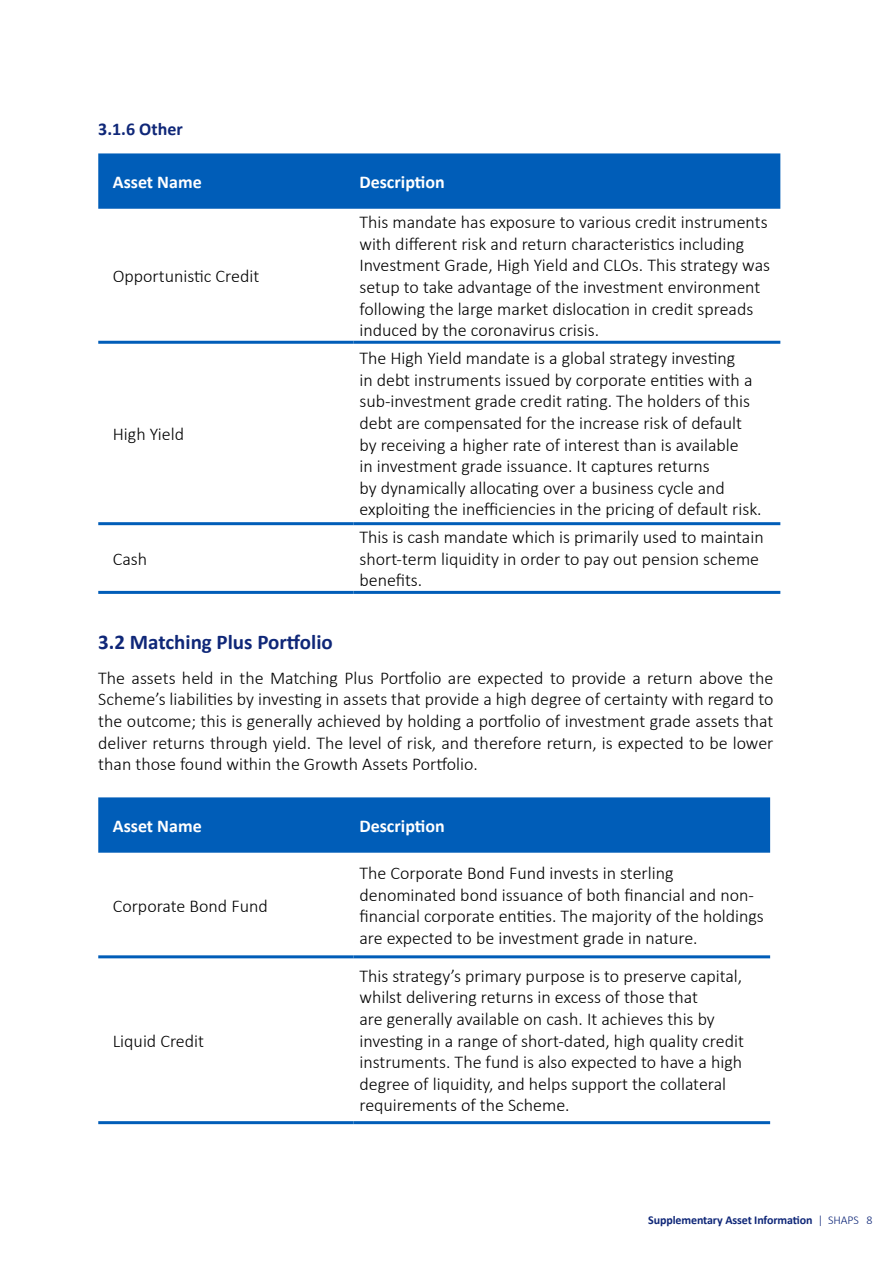
<style>
.page{position:relative;width:893px;height:1263px;background:#fff}
.page>*{position:absolute;margin:0;border:0;box-sizing:border-box;transform-origin:0 0}
.t1{font:700 21px "Calibri";color:#0f2778}
.t2{font:300 18px/21.6px "Calibri";color:#000}
.t3{font:700 18px "Calibri";color:#fff}
.t4{font:700 18px "Calibri";color:#0f2778}
.t5{font:700 12px "Calibri";letter-spacing:-.01em;color:#0f2778}
.s1{font-weight:300}
</style>
<div class="page">
<div style="left:98px;top:797px;width:672px;height:56px;background:#005db8"></div>
<hr style="left:98px;top:955px;width:255px;height:3px;background:#005db8">
<hr style="left:353px;top:955px;width:417px;height:3px;background:#005db8">
<hr style="left:98px;top:1121px;width:255px;height:3px;background:#005db8">
<hr style="left:353px;top:1121px;width:417px;height:3px;background:#005db8">
<div style="left:98px;top:153px;width:682px;height:56px;background:#005db8"></div>
<hr style="left:98px;top:341px;width:255px;height:3px;background:#005db8">
<hr style="left:353px;top:341px;width:427px;height:3px;background:#005db8">
<hr style="left:98px;top:522px;width:255px;height:3px;background:#005db8">
<hr style="left:353px;top:522px;width:427px;height:3px;background:#005db8">
<hr style="left:98px;top:591px;width:255px;height:3px;background:#005db8">
<hr style="left:353px;top:591px;width:427px;height:3px;background:#005db8">
<p class="t4" style="left:98px;top:116px;width:86px">3.1.6 Other</p>
<p class="t3" style="left:113px;top:169px;width:90px">Asset Name</p>
<p class="t3" style="left:359px;top:169px;width:87px">Description</p>
<p class="t2" style="left:113px;top:265px;width:148px">Opportunistic Credit</p>
<p class="t2" style="left:113px;top:423px;width:73px">High Yield</p>
<p class="t2" style="left:113px;top:548px;width:36px">Cash</p>
<p class="t2" style="left:359px;top:211px;width:412px">This mandate has exposure to various credit instruments with different risk and return characteristics including Investment Grade, High Yield and CLOs. This strategy was setup to take advantage of the investment environment following the large market dislocation in credit spreads induced by the coronavirus crisis.</p>
<p class="t2" style="left:359px;top:347px;width:404px">The High Yield mandate is a global strategy investing<br>in debt instruments issued by corporate entities with a sub-investment grade credit rating. The holders of this debt are compensated for the increase risk of default by receiving a higher rate of interest than is available<br>in investment grade issuance. It captures returns<br>by dynamically allocating over a business cycle and exploiting the inefficiencies in the pricing of default risk.</p>
<p class="t2" style="left:359px;top:526px;width:406px">This is cash mandate which is primarily used to maintain short-term liquidity in order to pay out pension scheme benefits.</p>
<p class="t1" style="left:98px;top:627px;width:236px">3.2 Matching Plus Portfolio</p>
<p class="t2" style="left:98px;top:667px;width:677px;text-align:justify">The assets held in the Matching Plus Portfolio are expected to provide a return above the Scheme’s liabilities by investing in assets that provide a high degree of certainty with regard to the outcome; this is generally achieved by holding a portfolio of investment grade assets that deliver returns through yield. The level of risk, and therefore return, is expected to be lower than those found within the Growth Assets Portfolio.</p>
<p class="t3" style="left:113px;top:813px;width:90px">Asset Name</p>
<p class="t3" style="left:359px;top:813px;width:87px">Description</p>
<p class="t2" style="left:113px;top:894px;width:156px">Corporate Bond Fund</p>
<p class="t2" style="left:113px;top:1029px;width:93px">Liquid Credit</p>
<p class="t2" style="left:359px;top:862px;width:406px">The Corporate Bond Fund invests in sterling denominated bond issuance of both financial and non&shy;financial corporate entities. The majority of the holdings are expected to be investment grade in nature.</p>
<p class="t2" style="left:359px;top:965px;width:386px">This strategy’s primary purpose is to preserve capital, whilst delivering returns in excess of those that<br>are generally available on cash. It achieves this by investing in a range of short-dated, high quality credit instruments. The fund is also expected to have a high degree of liquidity, and helps support the collateral requirements of the Scheme.</p>
<p class="t5" style="left:648px;top:1211px;width:226px">Supplementary Asset Information <span class="s1">| SHAPS 8</span></p>
</div>
